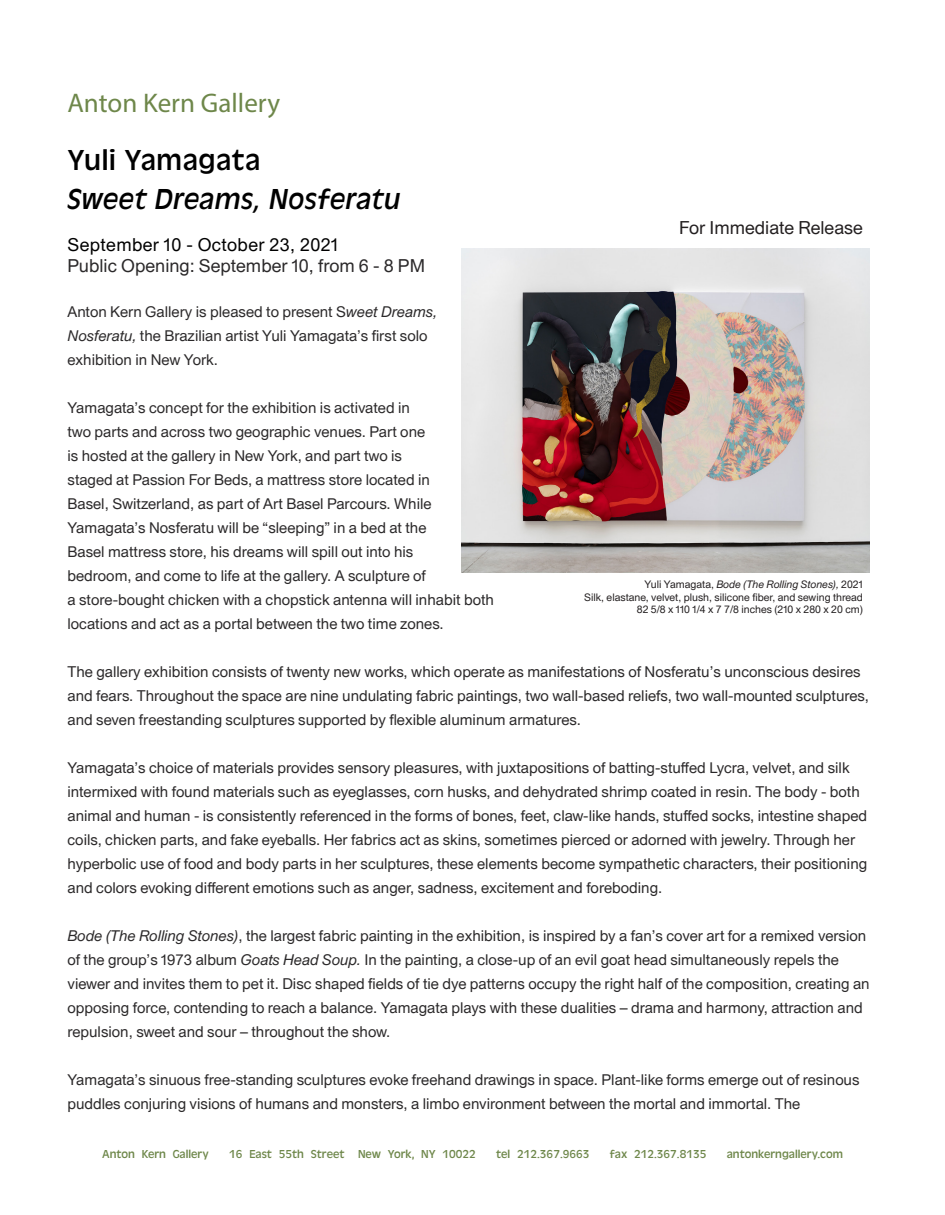
<style>
.page{position:relative;width:945px;height:1215px;background:#fff}
.page>*{position:absolute;margin:0;border:0;box-sizing:border-box;transform-origin:0 0}
.t1{font:italic 30px "Antique Oli";letter-spacing:.015em;color:#000}
.t2{font:30px "Antique Oli";letter-spacing:.02em;color:#000}
.t3{font:27px "Myriad Pro";color:#6e874a}
.t4{font:18px "Union";color:#2b292a}
.t5{font:18px "Union";letter-spacing:.02em;color:#000}
.t6{font:18px "Union";color:#231f20}
.t7{font:15px/24px "Union";color:#2b292a}
.t8{font:12px "Antique Oli";color:#6e874a}
.t9{font:10.5px "Union";color:#231f20}
.t10{font:italic 10.5px "Union";color:#231f20}
.s1{font-style:italic}
.s2{font-style:normal}
</style>
<div class="page">
<img style="left:462px;top:249px;width:407px;height:324px">
<p class="t3" style="left:68px;top:86px;width:214px">Anton Kern Gallery</p>
<p class="t2" style="left:68px;top:144px;width:195px">Yuli Yamagata</p>
<p class="t1" style="left:68px;top:183px;width:334px">Sweet Dreams, Nosferatu</p>
<p class="t5" style="left:68px;top:232px;width:272px">September 10 - October 23, 2021</p>
<p class="t4" style="left:68px;top:253px;width:359px">Public Opening: September 10, from 6 - 8 PM</p>
<p class="t7" style="left:68px;top:299px;width:371px">Anton Kern Gallery is pleased to present S<span class="s1">weet Dreams,<br>Nosferatu,</span> the Brazilian artist Yuli Yamagata’s first solo exhibition in New York.</p>
<p class="t7" style="left:68px;top:395px;width:428px">Yamagata’s concept for the exhibition is activated in<br>two parts and across two geographic venues. Part one<br>is hosted at the gallery in New York, and part two is<br>staged at Passion For Beds, a mattress store located in<br>Basel, Switzerland, as part of Art Basel Parcours. While Yamagata’s Nosferatu will be “sleeping” in a bed at the<br>Basel mattress store, his dreams will spill out into his<br>bedroom, and come to life at the gallery. A sculpture of<br>a store-bought chicken with a chopstick antenna will inhabit both locations and act as a portal between the two time zones.</p>
<p class="t7" style="left:68px;top:659px;width:803px">The gallery exhibition consists of twenty new works, which operate as manifestations of Nosferatu’s unconscious desires and fears. Throughout the space are nine undulating fabric paintings, two wall-based reliefs, two wall-mounted sculptures, and seven freestanding sculptures supported by flexible aluminum armatures.</p>
<p class="t7" style="left:68px;top:755px;width:801px">Yamagata’s choice of materials provides sensory pleasures, with juxtapositions of batting-stuffed Lycra, velvet, and silk intermixed with found materials such as eyeglasses, corn husks, and dehydrated shrimp coated in resin. The body - both animal and human - is consistently referenced in the forms of bones, feet, claw-like hands, stuffed socks, intestine shaped coils, chicken parts, and fake eyeballs. Her fabrics act as skins, sometimes pierced or adorned with jewelry. Through her hyperbolic use of food and body parts in her sculptures, these elements become sympathetic characters, their positioning and colors evoking different emotions such as anger, sadness, excitement and foreboding.</p>
<p class="t7" style="left:68px;top:923px;width:804px"><span class="s1">Bode (The Rolling Stones)</span>, the largest fabric painting in the exhibition, is inspired by a fan’s cover art for a remixed version of the group’s 1973 album <span class="s1">Goats Head Soup.</span> In the painting, a close-up of an evil goat head simultaneously repels the viewer and invites them to pet it. Disc shaped fields of tie dye patterns occupy the right half of the composition, creating an opposing force, contending to reach a balance. Yamagata plays with these dualities – drama and harmony, attraction and repulsion, sweet and sour – throughout the show.</p>
<p class="t7" style="left:68px;top:1067px;width:794px">Yamagata’s sinuous free-standing sculptures evoke freehand drawings in space. Plant-like forms emerge out of resinous puddles conjuring visions of humans and monsters, a limbo environment between the mortal and immortal. The</p>
<p class="t6" style="left:679px;top:214px;width:185px">For Immediate Release</p>
<p class="t10" style="left:644px;top:577px;width:220px"><span class="s2">Yuli Yamagata,</span> Bode (The Rolling Stones), <span class="s2">2021</span></p>
<p class="t9" style="left:584px;top:589px;width:280px">Silk, elastane, velvet, plush, silicone fiber, and sewing thread</p>
<p class="t9" style="left:637px;top:602px;width:228px">82 5/8 x 110 1/4 x 7 7/8 inches (210 x 280 x 20 cm)</p>
<p class="t8" style="left:102px;top:1147px;width:108px">Anton Kern Gallery</p>
<p class="t8" style="left:229px;top:1147px;width:248px">16 East 55th Street New York, NY 10022</p>
<p class="t8" style="left:496px;top:1147px;width:95px">tel 212.367.9663</p>
<p class="t8" style="left:610px;top:1147px;width:98px">fax 212.367.8135</p>
<p class="t8" style="left:727px;top:1147px;width:118px">antonkerngallery.com</p>
</div>
